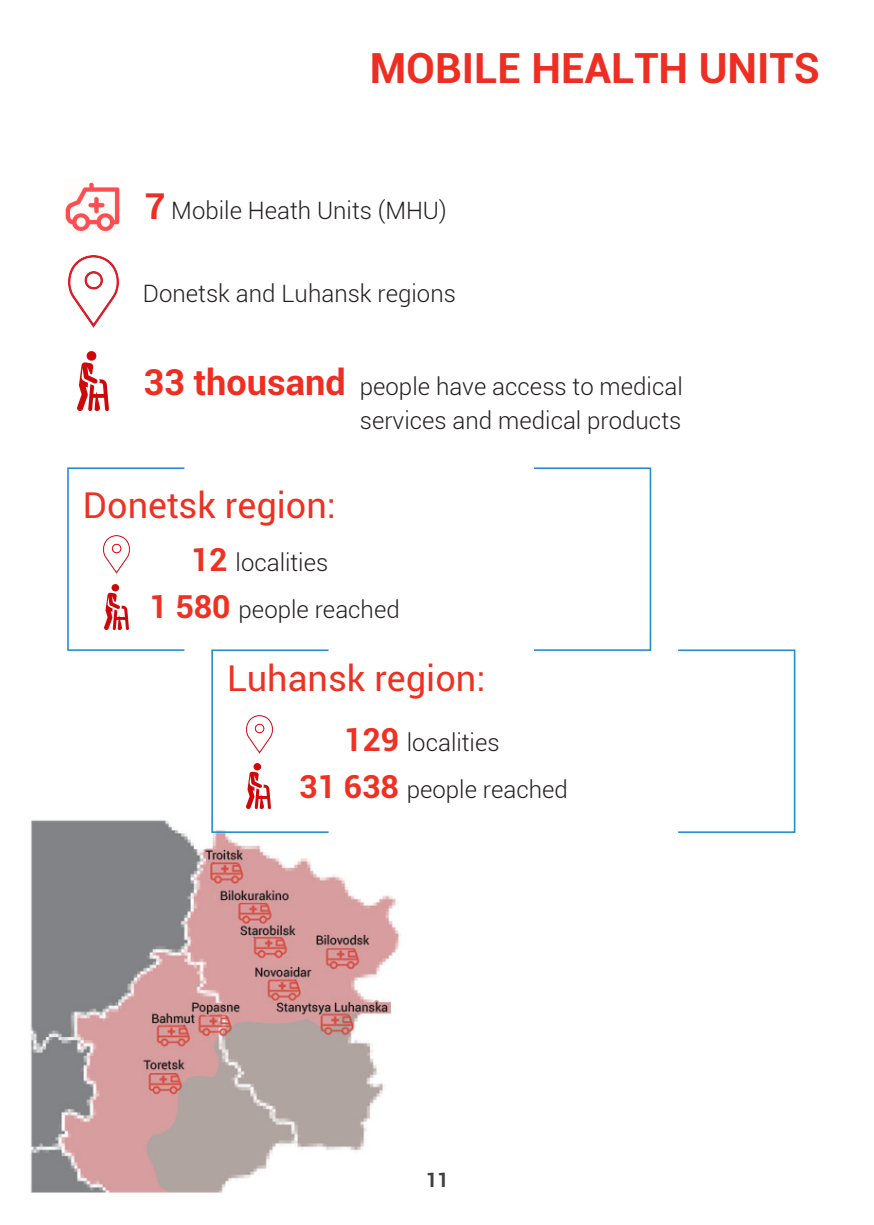
<style>
.page{position:relative;width:874px;height:1225px;background:#fff}
.page>*{position:absolute;margin:0;border:0;box-sizing:border-box;transform-origin:0 0}
.t1{font:700 42px "Roboto";color:#ee2e22}
.t2{font:36px "Roboto";color:#ee3123}
.t3{font:300 24px/47.4px "Roboto";color:#231f20}
.t4{font:700 20px "Roboto";color:#404040}
.s1{font-weight:700;font-size:36px;color:#ee2e22}
.s2{font-weight:700;font-size:32px;color:#ee3123}
</style>
<div class="page">
<img style="left:31px;top:820px;width:370px;height:372px">
<img style="left:68px;top:255px;width:51px;height:72px">
<img style="left:65px;top:182px;width:55px;height:50px">
<img style="left:78px;top:351px;width:31px;height:59px">
<img style="left:104px;top:584px;width:24px;height:45px">
<img style="left:103px;top:536px;width:27px;height:38px">
<div style="left:67px;top:467px;width:118px;height:184px;border:2px solid #248ecd"></div>
<div style="left:533px;top:467px;width:118px;height:184px;border:2px solid #248ecd"></div>
<div style="left:677px;top:649px;width:118px;height:184px;border:2px solid #248ecd"></div>
<div style="left:211px;top:649px;width:118px;height:184px;border:2px solid #248ecd"></div>
<img style="left:247px;top:763px;width:24px;height:46px">
<img style="left:246px;top:715px;width:27px;height:38px">
<h1 class="t1" style="left:369px;top:39px;width:451px">MOBILE HEALTH UNITS</h1>
<p class="t3" style="left:145px;top:186px;width:303px"><span class="s1">7</span> Mobile Heath Units (MHU)</p>
<p class="t3" style="left:143px;top:269px;width:314px">Donetsk and Luhansk regions</p>
<p class="t3" style="left:143px;top:368px;width:540px;line-height:34.2px;text-align:right"><span class="s1">33 thousand</span> people have access to medical services and medical products</p>
<h2 class="t2" style="left:83px;top:479px;width:254px">Donetsk region:</h2>
<p class="t3" style="left:149px;top:538px;width:252px;text-indent:42px"><span class="s2">12</span> localities<br><span class="s2">1 580</span> people reached</p>
<h2 class="t2" style="left:227px;top:653px;width:260px">Luhansk region:</h2>
<p class="t3" style="left:299px;top:718px;width:270px;text-indent:45px"><span class="s2">129</span> localities<br><span class="s2">31 638</span> people reached</p>
<p class="t4" style="left:425px;top:1166px;width:24px">11</p>
</div>
